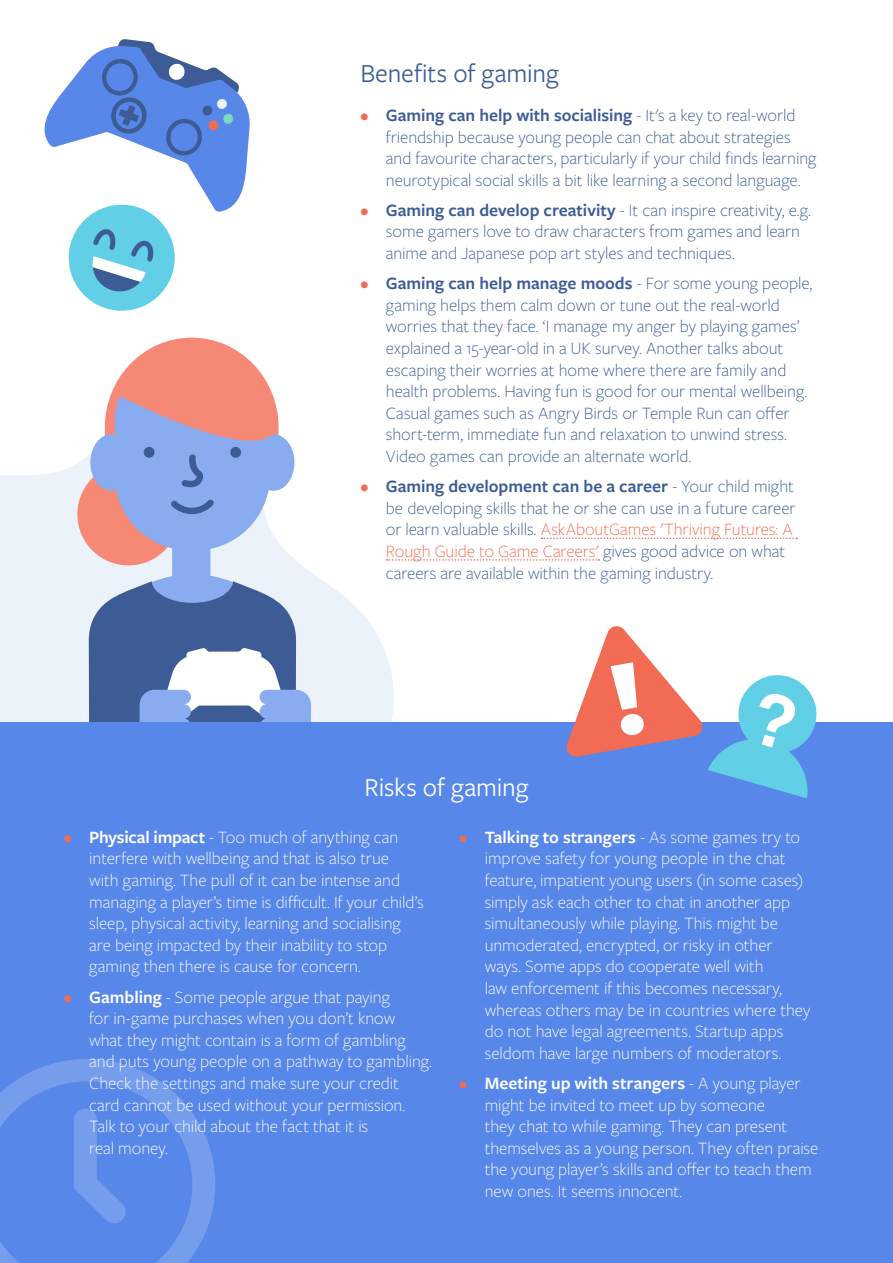
<style>
.page{position:relative;width:893px;height:1263px;background:#fff}
.page>*{position:absolute;margin:0;border:0;box-sizing:border-box;transform-origin:0 0}
.Head2{font:27px "Freight Sans Pro";letter-spacing:-.005em;color:#3d5c96}
.Head2-2{font:27px "Freight Sans Pro";letter-spacing:-.01em;color:#fff}
.t1{font:300 18px/21.6px "Freight Sans Pro";letter-spacing:-.005em;color:#fff}
.t2{font:300 18px/21.6px "Freight Sans Pro";letter-spacing:-.005em;color:#3d5c96}
.s1{font-weight:600;color:#f26b54}
.s2{font-weight:600}
.s3{color:#f26b54}
</style>
<div class="page">
<svg style="left:0;top:458px;width:395px;height:265px;fill:#ebf2fa"></svg>
<svg style="left:90px;top:438px;width:204px;height:143px;fill:#ebf2fa"></svg>
<svg style="left:72px;top:338px;width:212px;height:233px"></svg>
<svg style="left:89px;top:581px;width:222px;height:142px"></svg>
<div style="left:0;top:723px;width:893px;height:540px;background:#5787e8"></div>
<svg style="left:0;top:1059px;width:215px;height:204px"></svg>
<svg style="left:541px;top:537px;width:256px;height:2px"></svg>
<svg style="left:387px;top:559px;width:212px;height:2px"></svg>
<svg style="left:44px;top:39px;width:206px;height:272px"></svg>
<svg style="left:565px;top:626px;width:256px;height:172px"></svg>
<p class="Head2" style="left:360px;top:56px;width:200px">Benefits of gaming</p>
<p class="t2" style="left:386px;top:104px;width:432px;text-indent:-26px"><span class="s1">•</span> <span class="s2">Gaming can help with socialising</span> - It's a key to real-world friendship because young people can chat about strategies and favourite characters, particularly if your child finds learning neurotypical social skills a bit like learning a second language.</p>
<p class="t2" style="left:386px;top:198px;width:427px;text-indent:-26px"><span class="s1">•</span> <span class="s2">Gaming can develop creativity</span> - It can inspire creativity, e.g. some gamers love to draw characters from games and learn anime and Japanese pop art styles and techniques.</p>
<p class="t2" style="left:386px;top:272px;width:428px;text-indent:-26px"><span class="s1">•</span> <span class="s2">Gaming can help manage moods</span> - For some young people, gaming helps them calm down or tune out the real-world worries that they face. ‘I manage my anger by playing games’ explained a 15-year-old in a UK survey. Another talks about escaping their worries at home where there are family and health problems. Having fun is good for our mental wellbeing.<br>Casual games such as Angry Birds or Temple Run can offer short-term, immediate fun and relaxation to unwind stress.<br>Video games can provide an alternate world.</p>
<p class="t2" style="left:386px;top:475px;width:411px;text-indent:-26px"><span class="s1">•</span> <span class="s2">Gaming development can be a career</span> - Your child might be developing skills that he or she can use in a future career or learn valuable skills. <span class="s3">AskAboutGames 'Thriving Futures: A Rough Guide to Game Careers'</span> gives good advice on what careers are available within the gaming industry.</p>
<p class="Head2-2" style="left:365px;top:769px;width:165px">Risks of gaming</p>
<p class="t1" style="left:89px;top:825px;width:336px;text-indent:-26px"><span class="s1">•</span> <span class="s2">Physical impact</span> - Too much of anything can interfere with wellbeing and that is also true<br>with gaming. The pull of it can be intense and managing a player’s time is difficult. If your child’s sleep, physical activity, learning and socialising are being impacted by their inability to stop gaming then there is cause for concern.</p>
<p class="t1" style="left:89px;top:985px;width:344px;text-indent:-26px"><span class="s1">•</span> <span class="s2">Gambling</span> - Some people argue that paying<br>for in-game purchases when you don’t know what they might contain is a form of gambling and puts young people on a pathway to gambling.<br>Check the settings and make sure your credit card cannot be used without your permission.<br>Talk to your child about the fact that it is<br>real money.</p>
<p class="t1" style="left:485px;top:825px;width:327px;text-indent:-26px"><span class="s1">•</span> <span class="s2">Talking to strangers</span> - As some games try to improve safety for young people in the chat feature, impatient young users (in some cases) simply ask each other to chat in another app simultaneously while playing. This might be unmoderated, encrypted, or risky in other ways. Some apps do cooperate well with<br>law enforcement if this becomes necessary, whereas others may be in countries where they do not have legal agreements. Startup apps seldom have large numbers of moderators.</p>
<p class="t1" style="left:485px;top:1071px;width:335px;text-indent:-26px"><span class="s1">•</span> <span class="s2">Meeting up with strangers</span> - A young player might be invited to meet up by someone<br>they chat to while gaming. They can present themselves as a young person. They often praise the young player’s skills and offer to teach them new ones. It seems innocent.</p>
</div>
